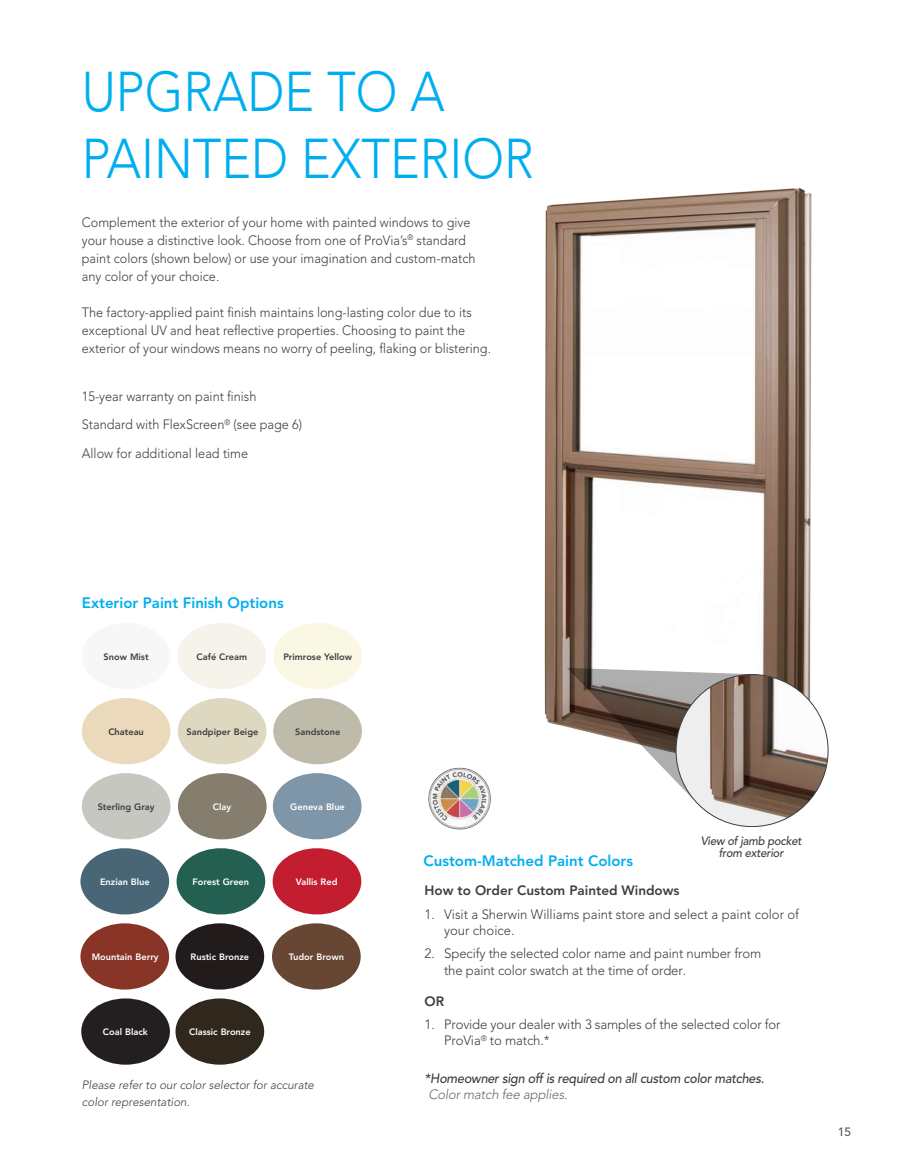
<style>
.page{position:relative;width:905px;height:1175px;background:#fff}
.page>*{position:absolute;margin:0;border:0;box-sizing:border-box;transform-origin:0 0}
.t1{font:300 55.5px/67.5px "Avenir LT Std";color:#00aeef;scale:.9 1}
.t2{font:800 15px "Avenir LT Std";color:#00aeef}
.t3{font:300 13.5px/18px "Avenir LT Std";color:#3e3e3f;scale:.94 1}
.t4{font:300 13.5px/16.5px "Avenir LT Std";color:#3e3e3f}
.t5{font:italic 500 13.5px "Avenir LT Std";letter-spacing:-.02em;color:#3e3e3f;scale:.94 1}
.t6{font:800 13.5px "Avenir LT Std";color:#3e3e3f}
.t7{font:italic 300 13.5px "Avenir LT Std";letter-spacing:-.01em;color:#69696c}
.t8{font:italic 300 12px/16.5px "Avenir LT Std";color:#3e3e3f}
.t9{font:italic 500 12px/12px "Avenir LT Std";letter-spacing:-.02em;color:#3e3e3f;text-align:center;scale:.94 1}
.t10{font:500 12px "Avenir LT Std";color:#57585a}
.t11{font:800 9.15px "Avenir LT Std";color:#fff}
.t12{font:800 9.15px "Avenir LT Std";color:#3e3e3f}
</style>
<div class="page">
<img style="left:544px;top:188px;width:267px;height:539px">
<svg style="left:567px;top:668px;width:185px;height:138px"></svg>
<div style="left:676px;top:674px;width:152px;height:152px;background:#eeeeef;border-radius:50%"></div>
<img style="left:709px;top:674px;width:119px;height:152px">
<img style="left:428px;top:767px;width:63px;height:63px">
<div style="left:82px;top:623px;width:88px;height:66px;background:#f7f7f8;border-radius:50%"></div>
<div style="left:273px;top:773px;width:88px;height:66px;background:#7e96a7;border-radius:50%"></div>
<div style="left:178px;top:698px;width:88px;height:66px;background:#ded8c1;border-radius:50%"></div>
<div style="left:80px;top:923px;width:89px;height:66px;background:#883427;border-radius:50%"></div>
<div style="left:177px;top:623px;width:89px;height:66px;background:#f6f3ea;border-radius:50%"></div>
<div style="left:80px;top:848px;width:89px;height:66px;background:#496676;border-radius:50%"></div>
<div style="left:273px;top:698px;width:89px;height:66px;background:#bfbbab;border-radius:50%"></div>
<div style="left:175px;top:923px;width:89px;height:66px;background:#221b1b;border-radius:50%"></div>
<div style="left:273px;top:623px;width:89px;height:66px;background:#fbf7e5;border-radius:50%"></div>
<div style="left:176px;top:848px;width:89px;height:66px;background:#246051;border-radius:50%"></div>
<div style="left:82px;top:773px;width:88px;height:66px;background:#c6c7c0;border-radius:50%"></div>
<div style="left:272px;top:923px;width:88px;height:66px;background:#674633;border-radius:50%"></div>
<div style="left:82px;top:698px;width:88px;height:66px;background:#ead9bb;border-radius:50%"></div>
<div style="left:272px;top:848px;width:89px;height:66px;background:#c21e30;border-radius:50%"></div>
<div style="left:178px;top:773px;width:88px;height:66px;background:#857d6d;border-radius:50%"></div>
<div style="left:81px;top:998px;width:89px;height:66px;background:#231f20;border-radius:50%"></div>
<div style="left:175px;top:998px;width:89px;height:66px;background:#30271d;border-radius:50%"></div>
<h1 class="t1" style="left:82px;top:58px;width:503px">UPGRADE TO A<br>PAINTED EXTERIOR</h1>
<p class="t3" style="left:82px;top:213px;width:420px">Complement the exterior of your home with painted windows to give your house a distinctive look. Choose from one of ProVia’s<sup>®</sup> standard paint colors (shown below) or use your imagination and custom-match any color of your choice.</p>
<p class="t3" style="left:82px;top:303px;width:436px">The factory-applied paint finish maintains long-lasting color due to its exceptional UV and heat reflective properties. Choosing to paint the exterior of your windows means no worry of peeling, flaking or blistering.</p>
<p class="t3" style="left:82px;top:382px;width:236px;line-height:28.5px">15-year warranty on paint finish<br>Standard with FlexScreen<sup>®</sup> (see page 6)<br>Allow for additional lead time</p>
<p class="t2" style="left:82px;top:594px;width:203px">Exterior Paint Finish Options</p>
<p class="t12" style="left:104px;top:651px;width:46px">Snow Mist</p>
<p class="t12" style="left:196px;top:651px;width:52px">Café Cream</p>
<p class="t12" style="left:283px;top:651px;width:70px">Primrose Yellow</p>
<p class="t12" style="left:108px;top:726px;width:37px">Chateau</p>
<p class="t12" style="left:187px;top:726px;width:73px">Sandpiper Beige</p>
<p class="t12" style="left:295px;top:726px;width:47px">Sandstone</p>
<p class="t12" style="left:98px;top:801px;width:58px">Sterling Gray</p>
<p class="t11" style="left:213px;top:801px;width:20px">Clay</p>
<p class="t11" style="left:290px;top:801px;width:56px">Geneva Blue</p>
<p class="t11" style="left:100px;top:876px;width:51px">Enzian Blue</p>
<p class="t11" style="left:192px;top:876px;width:58px">Forest Green</p>
<p class="t11" style="left:296px;top:876px;width:43px">Vallis Red</p>
<p class="t11" style="left:92px;top:951px;width:68px">Mountain Berry</p>
<p class="t11" style="left:190px;top:951px;width:60px">Rustic Bronze</p>
<p class="t11" style="left:103px;top:1026px;width:46px">Coal Black</p>
<p class="t11" style="left:189px;top:1026px;width:63px">Classic Bronze</p>
<p class="t11" style="left:289px;top:951px;width:57px">Tudor Brown</p>
<p class="t8" style="left:82px;top:1076px;width:234px">Please refer to our color selector for accurate color representation.</p>
<p class="t9" style="left:700px;top:835px;width:109px">View of jamb pocket from exterior</p>
<p class="t2" style="left:423px;top:852px;width:211px">Custom-Matched Paint Colors</p>
<p class="t6" style="left:424px;top:882px;width:256px">How to Order Custom Painted Windows</p>
<p class="t4" style="left:444px;top:905px;width:356px;text-indent:-20px">1. Visit a Sherwin Williams paint store and select a paint color of your choice.</p>
<p class="t4" style="left:444px;top:945px;width:318px;text-indent:-20px">2. Specify the selected color name and paint number from the paint color swatch at the time of order.</p>
<p class="t6" style="left:424px;top:993px;width:21px">OR</p>
<p class="t4" style="left:444px;top:1016px;width:338px;text-indent:-20px">1. Provide your dealer with 3 samples of the selected color for<br>ProVia<sup>®</sup> to match.*</p>
<p class="t5" style="left:424px;top:1070px;width:363px">*Homeowner sign off is required on all custom color matches.</p>
<p class="t7" style="left:428px;top:1086px;width:141px">Color match fee applies.</p>
<p class="t10" style="left:837px;top:1124px;width:15px">15</p>
</div>
